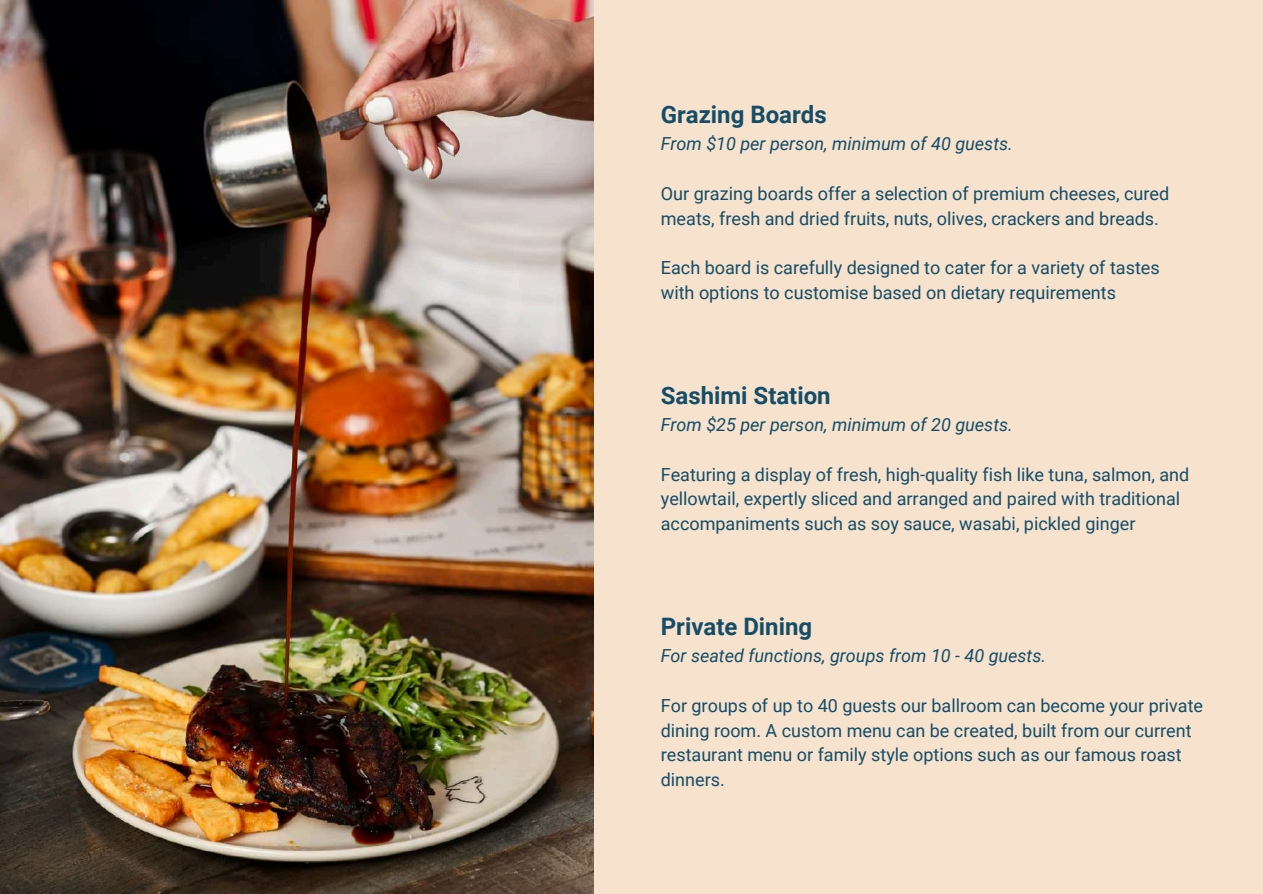
<style>
.page{position:relative;width:1263px;height:894px;background:#fff}
.page>*{position:absolute;margin:0;border:0;box-sizing:border-box;transform-origin:0 0}
.t1{font:700 24px "Roboto";color:#144d68}
.t2{font:18px/24.8px "Roboto";color:#144d68}
.t3{font:italic 18px "Roboto";color:#144d68}
</style>
<div class="page">
<img style="left:0;top:0;width:594px;height:893px">
<div style="left:594px;top:0;width:669px;height:893px;background:#f6e2cd"></div>
<h1 class="t1" style="left:661px;top:101px;width:167px">Grazing Boards</h1>
<p class="t3" style="left:661px;top:133px;width:354px">From $10 per person, minimum of 40 guests.</p>
<p class="t2" style="left:661px;top:181px;width:510px">Our grazing boards offer a selection of premium cheeses, cured meats, fresh and dried fruits, nuts, olives, crackers and breads.</p>
<p class="t2" style="left:661px;top:255px;width:500px">Each board is carefully designed to cater for a variety of tastes with options to customise based on dietary requirements</p>
<h1 class="t1" style="left:661px;top:381px;width:171px">Sashimi Station</h1>
<p class="t3" style="left:661px;top:414px;width:354px">From $25 per person, minimum of 20 guests.</p>
<p class="t2" style="left:661px;top:462px;width:530px">Featuring a display of fresh, high-quality fish like tuna, salmon, and yellowtail, expertly sliced and arranged and paired with traditional accompaniments such as soy sauce, wasabi, pickled ginger</p>
<h1 class="t1" style="left:661px;top:612px;width:153px">Private Dining</h1>
<p class="t3" style="left:661px;top:645px;width:387px">For seated functions, groups from 10 - 40 guests.</p>
<p class="t2" style="left:661px;top:693px;width:544px">For groups of up to 40 guests our ballroom can become your private dining room. A custom menu can be created, built from our current restaurant menu or family style options such as our famous roast dinners.</p>
</div>
